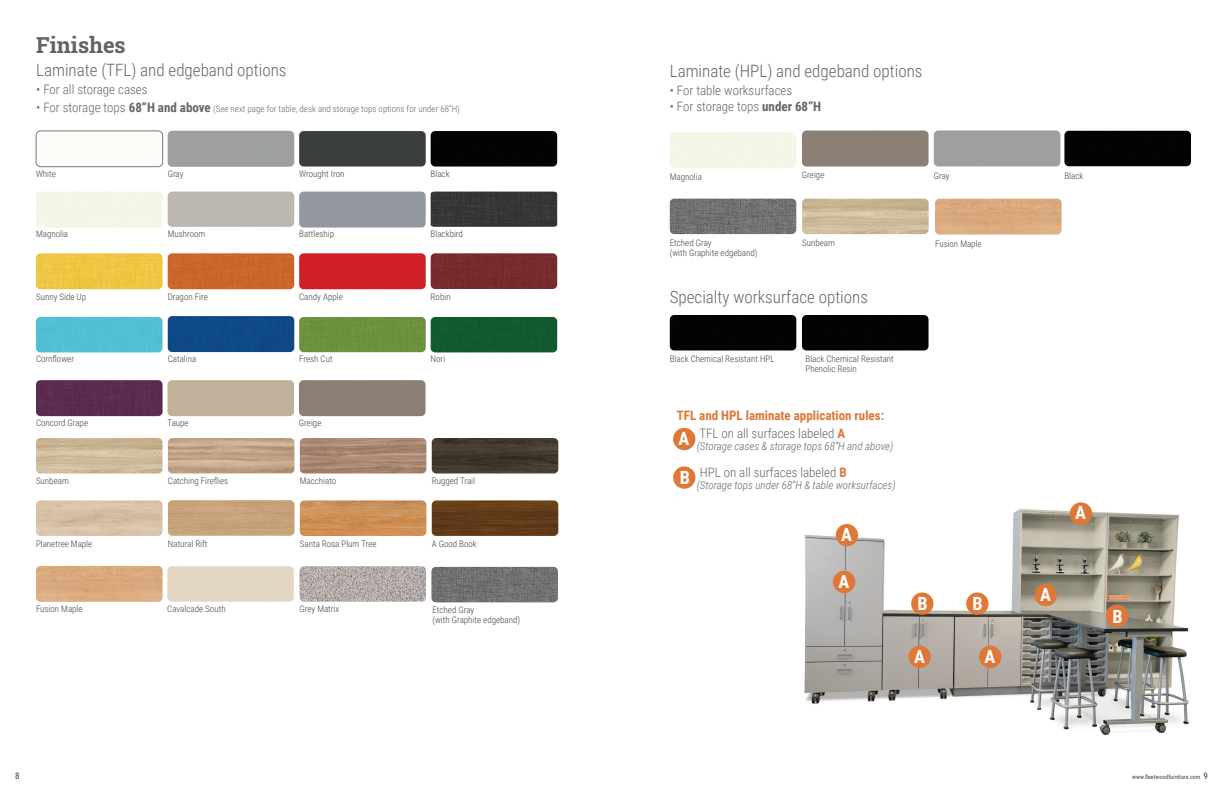
<style>
.page{position:relative;width:1224px;height:792px;background:#fff}
.page>*{position:absolute;margin:0;border:0;box-sizing:border-box;transform-origin:0 0}
.t1{font:700 22px "Roboto Slab";color:#636366}
.t2{font:700 18.2px "Roboto Condensed";color:#fff}
.t3{font:300 17px "Roboto Condensed";color:#656568}
.t4{font:300 13px "Roboto Condensed";color:#656568}
.t5{font:700 13px "Roboto Condensed";color:#df7737}
.t6{font:italic 300 11px "Roboto Condensed";color:#656568}
.t7{font:300 9px/10px "Roboto Condensed";color:#414243}
.t8{font:300 9px "Roboto Condensed";color:#656568}
.t9{font:9px "Roboto Condensed";color:#414243}
.t10{font:6px "Roboto Condensed";color:#434545}
.s1{font-size:13px}
.s2{font-weight:700;font-size:13px}
.s3{font-weight:700}
.s4{font-weight:700;color:#df7737}
.s5{font-size:9px;color:#414243}
</style>
<div class="page">
<div style="left:168px;top:253px;width:126px;height:36px;background:#c9672a"></div>
<div style="left:36px;top:380px;width:127px;height:36px;background:#5a2b50"></div>
<div style="left:36px;top:317px;width:127px;height:35px;background:#51bfd4"></div>
<img style="left:168px;top:316px;width:126px;height:36px">
<div style="left:36px;top:131px;width:127px;height:36px;border:1px solid #76787b;border-radius:4px"></div>
<img style="left:36px;top:253px;width:127px;height:36px">
<div style="left:299px;top:317px;width:127px;height:35px;background:#6c913f"></div>
<div style="left:299px;top:253px;width:127px;height:36px;background:#d01f26"></div>
<div style="left:167px;top:380px;width:127px;height:36px;background:#c0b298"></div>
<div style="left:299px;top:192px;width:127px;height:36px;background:#9397a0"></div>
<img style="left:299px;top:131px;width:127px;height:36px">
<div style="left:431px;top:253px;width:126px;height:36px;background:#772a2f"></div>
<img style="left:431px;top:192px;width:126px;height:35px">
<div style="left:431px;top:317px;width:126px;height:35px;background:#115a2e"></div>
<div style="left:431px;top:131px;width:126px;height:36px;background:#030402"></div>
<div style="left:299px;top:380px;width:127px;height:36px;background:#8c7f73"></div>
<img style="left:168px;top:438px;width:126px;height:36px">
<img style="left:300px;top:566px;width:126px;height:36px">
<img style="left:300px;top:438px;width:126px;height:36px">
<img style="left:300px;top:500px;width:126px;height:36px">
<img style="left:36px;top:566px;width:127px;height:36px">
<div style="left:167px;top:566px;width:127px;height:36px;background:#e2d5c4"></div>
<img style="left:36px;top:438px;width:127px;height:36px">
<img style="left:36px;top:500px;width:127px;height:36px">
<img style="left:432px;top:438px;width:126px;height:36px">
<img style="left:432px;top:500px;width:126px;height:36px">
<img style="left:431px;top:567px;width:127px;height:35px">
<div style="left:1064px;top:131px;width:127px;height:35px;background:#030402"></div>
<img style="left:670px;top:199px;width:126px;height:35px">
<img style="left:935px;top:199px;width:127px;height:36px">
<img style="left:802px;top:199px;width:127px;height:35px">
<div style="left:802px;top:131px;width:127px;height:36px;background:#8c7f73"></div>
<div style="left:670px;top:315px;width:126px;height:35px;background:#030402"></div>
<div style="left:802px;top:315px;width:127px;height:35px;background:#030402"></div>
<img style="left:804px;top:502px;width:385px;height:234px">
<div style="left:836px;top:524px;width:22px;height:22px;background:#df7737;border-radius:50%"></div>
<div style="left:833px;top:571px;width:22px;height:22px;background:#df7737;border-radius:50%"></div>
<div style="left:1070px;top:502px;width:22px;height:23px;background:#df7737;border-radius:50%"></div>
<div style="left:1035px;top:584px;width:22px;height:22px;background:#df7737;border-radius:50%"></div>
<div style="left:911px;top:593px;width:22px;height:22px;background:#df7737;border-radius:50%"></div>
<div style="left:966px;top:593px;width:23px;height:22px;background:#df7737;border-radius:50%"></div>
<div style="left:1106px;top:605px;width:22px;height:22px;background:#df7737;border-radius:50%"></div>
<div style="left:673px;top:428px;width:22px;height:22px;background:#df7737;border-radius:50%"></div>
<div style="left:673px;top:466px;width:22px;height:23px;background:#df7737;border-radius:50%"></div>
<div style="left:909px;top:646px;width:22px;height:22px;background:#df7737;border-radius:50%"></div>
<div style="left:979px;top:646px;width:22px;height:22px;background:#df7737;border-radius:50%"></div>
<p class="t1" style="left:36px;top:30px;width:91px">Finishes</p>
<p class="t3" style="left:36px;top:58px;width:252px">Laminate (TFL) and edgeband options</p>
<p class="t4" style="left:36px;top:80px;width:113px">• For all storage cases</p>
<p class="t8" style="left:36px;top:103px;width:425px"><span class="s1">• For storage tops</span> <span class="s2">68”H and above</span> (See next page for table, desk and storage tops options for under 68”H)</p>
<p class="t7" style="left:36px;top:168px;width:21px">White</p>
<p class="t7" style="left:168px;top:168px;width:17px">Gray</p>
<p class="t7" style="left:299px;top:168px;width:47px">Wrought Iron</p>
<p class="t7" style="left:431px;top:168px;width:21px">Black</p>
<p class="t7" style="left:36px;top:229px;width:34px">Magnolia</p>
<p class="t7" style="left:168px;top:229px;width:39px">Mushroom</p>
<p class="t7" style="left:299px;top:229px;width:37px">Battleship</p>
<p class="t7" style="left:431px;top:229px;width:34px">Blackbird</p>
<p class="t7" style="left:36px;top:291px;width:52px">Sunny Side Up</p>
<p class="t7" style="left:168px;top:291px;width:42px">Dragon Fire</p>
<p class="t7" style="left:299px;top:291px;width:45px">Candy Apple</p>
<p class="t7" style="left:431px;top:291px;width:22px">Robin</p>
<p class="t7" style="left:36px;top:354px;width:40px">Cornflower</p>
<p class="t7" style="left:168px;top:353px;width:30px">Catalina</p>
<p class="t7" style="left:299px;top:354px;width:35px">Fresh Cut</p>
<p class="t7" style="left:431px;top:354px;width:16px">Nori</p>
<p class="t7" style="left:36px;top:417px;width:54px">Concord Grape</p>
<p class="t7" style="left:167px;top:417px;width:23px">Taupe</p>
<p class="t7" style="left:299px;top:417px;width:24px">Greige</p>
<p class="t7" style="left:36px;top:475px;width:34px">Sunbeam</p>
<p class="t7" style="left:168px;top:475px;width:62px">Catching Fireflies</p>
<p class="t7" style="left:300px;top:475px;width:38px">Macchiato</p>
<p class="t7" style="left:432px;top:475px;width:45px">Rugged Trail</p>
<p class="t7" style="left:36px;top:538px;width:58px">Planetree Maple</p>
<p class="t7" style="left:168px;top:538px;width:41px">Natural Rift</p>
<p class="t7" style="left:300px;top:538px;width:78px">Santa Rosa Plum Tree</p>
<p class="t7" style="left:432px;top:538px;width:47px">A Good Book</p>
<p class="t7" style="left:36px;top:603px;width:48px">Fusion Maple</p>
<p class="t7" style="left:167px;top:603px;width:60px">Cavalcade South</p>
<p class="t7" style="left:300px;top:603px;width:41px">Grey Matrix</p>
<p class="t7" style="left:432px;top:604px;width:43px">Etched Gray</p>
<p class="t7" style="left:432px;top:614px;width:89px">(with Graphite edgeband)</p>
<p class="t3" style="left:670px;top:59px;width:254px">Laminate (HPL) and edgeband options</p>
<p class="t4" style="left:670px;top:81px;width:124px">• For table worksurfaces</p>
<p class="t4" style="left:670px;top:97px;width:153px">• For storage tops <span class="s3">under 68”H</span></p>
<p class="t7" style="left:802px;top:170px;width:24px">Greige</p>
<p class="t7" style="left:670px;top:171px;width:34px">Magnolia</p>
<p class="t7" style="left:934px;top:170px;width:17px">Gray</p>
<p class="t7" style="left:1064px;top:170px;width:21px">Black</p>
<p class="t7" style="left:670px;top:238px;width:89px">Etched Gray<br>(with Graphite edgeband)</p>
<p class="t7" style="left:802px;top:238px;width:34px">Sunbeam</p>
<p class="t7" style="left:935px;top:238px;width:48px">Fusion Maple</p>
<p class="t3" style="left:670px;top:285px;width:200px">Specialty worksurface options</p>
<p class="t7" style="left:670px;top:353px;width:106px">Black Chemical Resistant HPL</p>
<p class="t7" style="left:806px;top:353px;width:90px">Black Chemical Resistant<br>Phenolic Resin</p>
<p class="t5" style="left:677px;top:407px;width:209px">TFL and HPL laminate application rules:</p>
<p class="t4" style="left:699px;top:425px;width:147px">TFL on all surfaces labeled <span class="s4">A</span></p>
<p class="t6" style="left:697px;top:439px;width:198px">(Storage cases &amp; storage tops 68”H and above)</p>
<p class="t4" style="left:700px;top:464px;width:149px">HPL on all surfaces labeled <span class="s4">B</span></p>
<p class="t6" style="left:697px;top:478px;width:200px">(Storage tops under 68”H &amp; table worksurfaces)</p>
<p class="t2" style="left:841px;top:522px;width:12px">A</p>
<p class="t2" style="left:838px;top:568px;width:12px">A</p>
<p class="t2" style="left:679px;top:426px;width:12px">A</p>
<p class="t2" style="left:680px;top:465px;width:12px">B</p>
<p class="t2" style="left:918px;top:591px;width:12px">B</p>
<p class="t2" style="left:973px;top:591px;width:12px">B</p>
<p class="t2" style="left:914px;top:643px;width:12px">A</p>
<p class="t2" style="left:985px;top:643px;width:12px">A</p>
<p class="t2" style="left:1075px;top:500px;width:12px">A</p>
<p class="t2" style="left:1040px;top:582px;width:12px">A</p>
<p class="t2" style="left:1112px;top:603px;width:12px">B</p>
<p class="t9" style="left:15px;top:770px;width:6px">8</p>
<p class="t10" style="left:1132px;top:773px;width:77px">www.fleetwoodfurniture.com <span class="s5">9</span></p>
</div>
